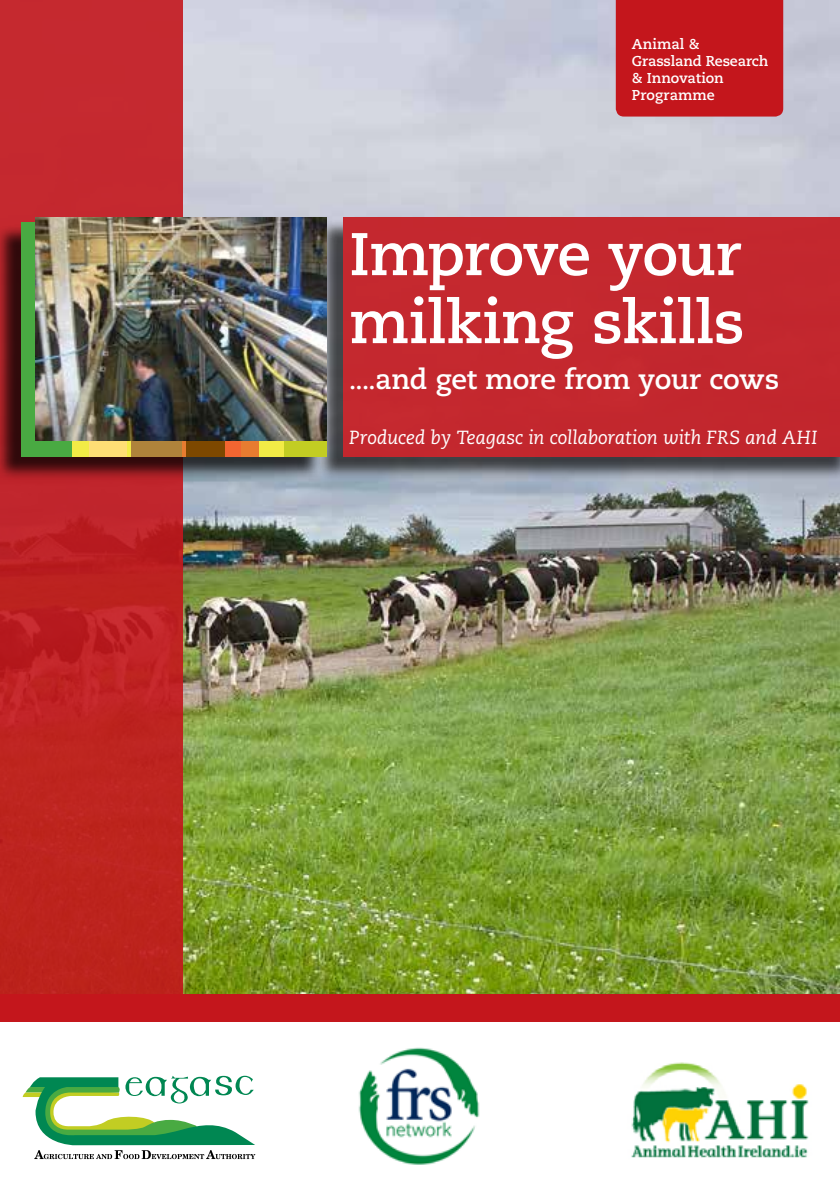
<style>
.page{position:relative;width:840px;height:1191px;background:#fff}
.page>*{position:absolute;margin:0;border:0;box-sizing:border-box;transform-origin:0 0}
.t1{font:700 60px/68px "Caecilia LT Pro 75";letter-spacing:-.01em;color:#fff}
.t2{font:700 28px "Caecilia LT Pro 75";letter-spacing:-.01em;color:#fff}
.t3{font:italic 19px "Caecilia LT Pro 56";letter-spacing:-.01em;color:#fff}
.t4{font:700 14.2px/17.2px "Caecilia LT Std";letter-spacing:-.005em;color:#fff}
.s1{font-size:24px}
</style>
<div class="page">
<img style="left:182px;top:0;width:657px;height:994px">
<div style="left:615px;top:0;width:167px;height:117px;background:#c4161c"></div>
<img style="left:358px;top:1047px;width:122px;height:118px">
<div style="left:0;top:0;width:182px;height:994px;background:linear-gradient(to right,#bf2425,#c02525)"></div>
<div style="left:317px;top:219px;width:522px;height:262px;background:#000;opacity:.75"></div>
<div style="left:343px;top:217px;width:496px;height:239px;background:#c4282e"></div>
<div style="left:0;top:224px;width:322px;height:256px;background:#000;opacity:.75"></div>
<div style="left:21px;top:222px;width:51px;height:234px;background:#49aa42"></div>
<div style="left:89px;top:222px;width:38px;height:234px;background:#ffde75"></div>
<div style="left:72px;top:222px;width:17px;height:234px;background:#f2eb46"></div>
<div style="left:130px;top:222px;width:52px;height:234px;background:#af833b"></div>
<hr style="left:127px;top:222px;width:4px;height:234px;background:#f2eb46">
<div style="left:185px;top:222px;width:40px;height:234px;background:#7d4800"></div>
<hr style="left:182px;top:222px;width:3px;height:234px;background:#e87c30">
<div style="left:240px;top:222px;width:19px;height:234px;background:#e87c30"></div>
<div style="left:225px;top:222px;width:15px;height:234px;background:#f26531"></div>
<div style="left:283px;top:222px;width:43px;height:234px;background:#c2cd23"></div>
<div style="left:259px;top:222px;width:24px;height:234px;background:#f2eb46"></div>
<img style="left:35px;top:217px;width:291px;height:223px">
<div style="left:0;top:994px;width:839px;height:27px;background:#c4161c"></div>
<svg style="left:23px;top:1075px;width:232px;height:84px"></svg>
<img style="left:631px;top:1062px;width:178px;height:96px">
<p class="t4" style="left:631px;top:36px;width:138px">Animal &amp;<br>Grassland Research &amp; Innovation<br>Programme</p>
<h1 class="t1" style="left:349px;top:219px;width:397px">Improve your milking skills</h1>
<h2 class="t2" style="left:349px;top:360px;width:431px"><span class="s1">....</span>and get more from your cows</h2>
<p class="t3" style="left:349px;top:425px;width:469px">Produced by Teagasc in collaboration with FRS and AHI</p>
</div>
